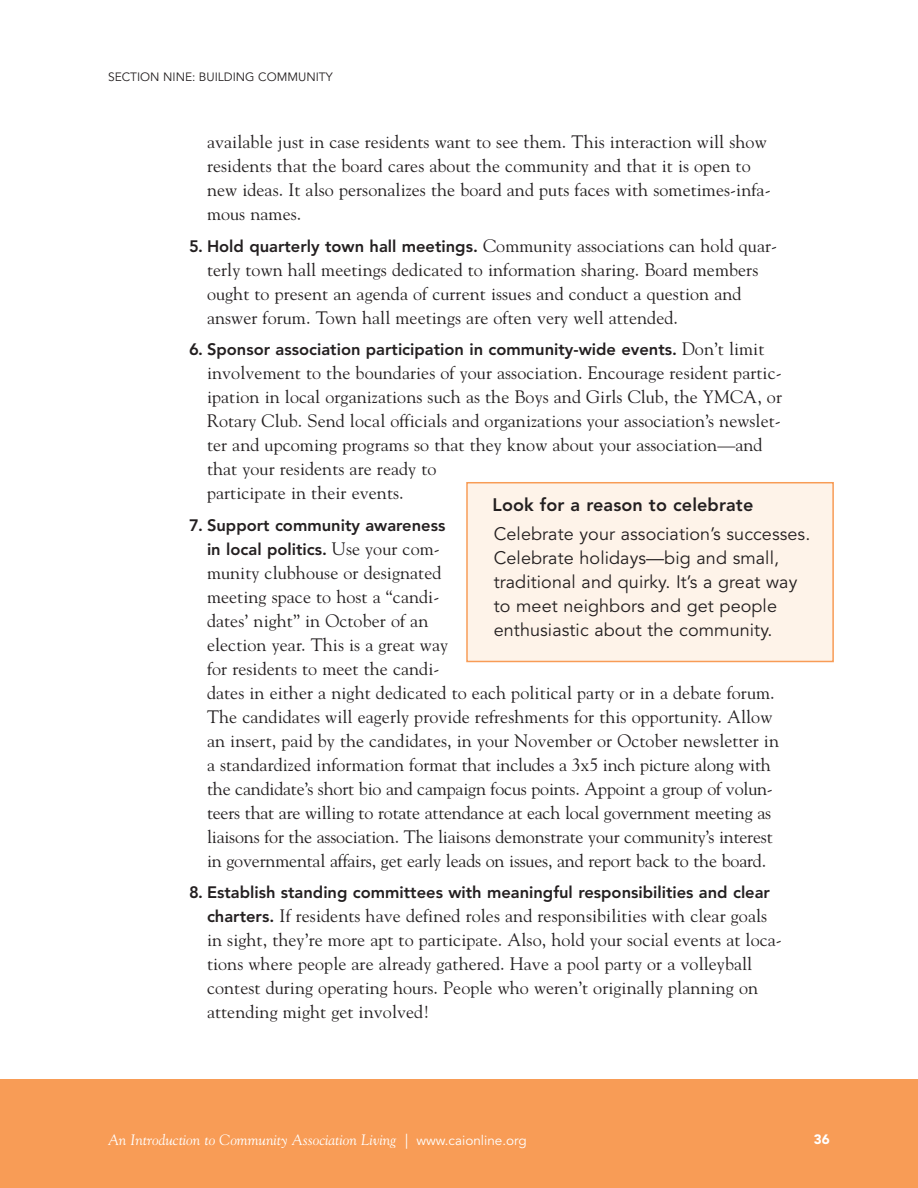
<style>
.page{position:relative;width:918px;height:1188px;background:#fff}
.page>*{position:absolute;margin:0;border:0;box-sizing:border-box;transform-origin:0 0}
.t1{font:18px/24px "Goudy";letter-spacing:.005em;color:#231f20}
.t2{font:18px/24px "Avenir";letter-spacing:.005em;color:#231f20}
.t3{font:800 18px "Avenir";letter-spacing:.005em;color:#231f20}
.t4{font:800 16.5px/24px "Avenir";color:#231f20}
.t5{font:italic 15px "Goudy";color:#fff}
.t6{font:900 13.5px "Avenir";color:#fff}
.t7{font:12px "Avenir";color:#231f20}
.s1{font-family:"Avenir";font-weight:800;font-size:16.5px}
.s2{font-family:"Goudy";font-weight:400;font-size:18px}
.s3{font-family:"Adobe Garamond"}
.s4{font-family:"Avenir";font-style:normal;font-size:13.5px}
</style>
<div class="page">
<div style="left:0;top:1080px;width:918px;height:108px;background:#f89c56"></div>
<div style="left:468px;top:483px;width:364px;height:178px;background:#fef3e9"></div>
<div style="left:466px;top:482px;width:368px;height:180px;border:2px solid #f89c56"></div>
<p class="t7" style="left:108px;top:72px;width:226px">SECTION NINE: BUILDING COMMUNITY</p>
<p class="t1" style="left:207px;top:130px;width:565px">available just in case residents want to see them. This interaction will show residents that the board cares about the community and that it is open to new ideas. It also personalizes the board and puts faces with sometimes-infa&shy;mous names.</p>
<p class="t1" style="left:207px;top:234px;width:572px;text-indent:-18px"><span class="s1">5. Hold quarterly town hall meetings.</span> Community associations can hold quar&shy;terly town hall meetings dedicated to information sharing. Board members ought to present an agenda of current issues and conduct a question and answer forum. Town hall meetings are often very well attended.</p>
<p class="t4" style="left:189px;top:339px;width:577px">6. Sponsor association participation in community-wide events. <span class="s2">Don’t limit</span></p>
<p class="t1" style="left:207px;top:361px;width:577px">involvement to the boundaries of your association. Encourage resident partic&shy;ipation in local organizations such as the Boys and Girls Club, the YMCA, or Rotary Club. Send local officials and organizations your association’s newslet&shy;ter and upcoming programs so that they know about your association—and that your residents are ready to<br>participate in their events.</p>
<p class="t4" style="left:207px;top:514px;width:240px;text-indent:-18px">7. Support community awareness in local politics. <span class="s2">Use your com-</span></p>
<p class="t1" style="left:207px;top:561px;width:574px">munity clubhouse or designated<br>meeting space to host a “candi-<br>dates’ night” in October of an<br>election year. This is a great way<br>for residents to meet the candi-<br>dates in either a night dedicated to each political party or in a debate forum.<br>The candidates will eagerly provide refreshments for this opportunity. Allow an insert, paid by the candidates, in your November or October newsletter in a standardized information format that includes a 3x5 inch picture along with the candidate’s short bio and campaign focus points. Appoint a group of volun&shy;teers that are willing to rotate attendance at each local government meeting as liaisons for the association. The liaisons demonstrate your community’s interest in governmental affairs, get early leads on issues, and report back to the board.</p>
<p class="t4" style="left:189px;top:882px;width:583px">8. Establish standing committees with meaningful responsibilities and clear</p>
<p class="t1" style="left:207px;top:904px;width:576px"><span class="s1">charters.</span> If residents have defined roles and responsibilities with clear goals in sight, they’re more apt to participate. Also, hold your social events at loca&shy;tions where people are already gathered. Have a pool party or a volleyball contest during operating hours. People who weren’t originally planning on attending might get involved!</p>
<p class="t3" style="left:493px;top:498px;width:262px">Look for a reason to celebrate</p>
<p class="t2" style="left:494px;top:523px;width:318px">Celebrate your association’s successes.<br>Celebrate holidays—big and small, traditional and quirky. It’s a great way to meet neighbors and get people enthusiastic about the community.</p>
<p class="t5" style="left:108px;top:1131px;width:420px">An Introduction to Community Association Living <span class="s3">|</span> <span class="s4">www.caionline.org</span></p>
<p class="t6" style="left:814px;top:1134px;width:17px">36</p>
</div>
